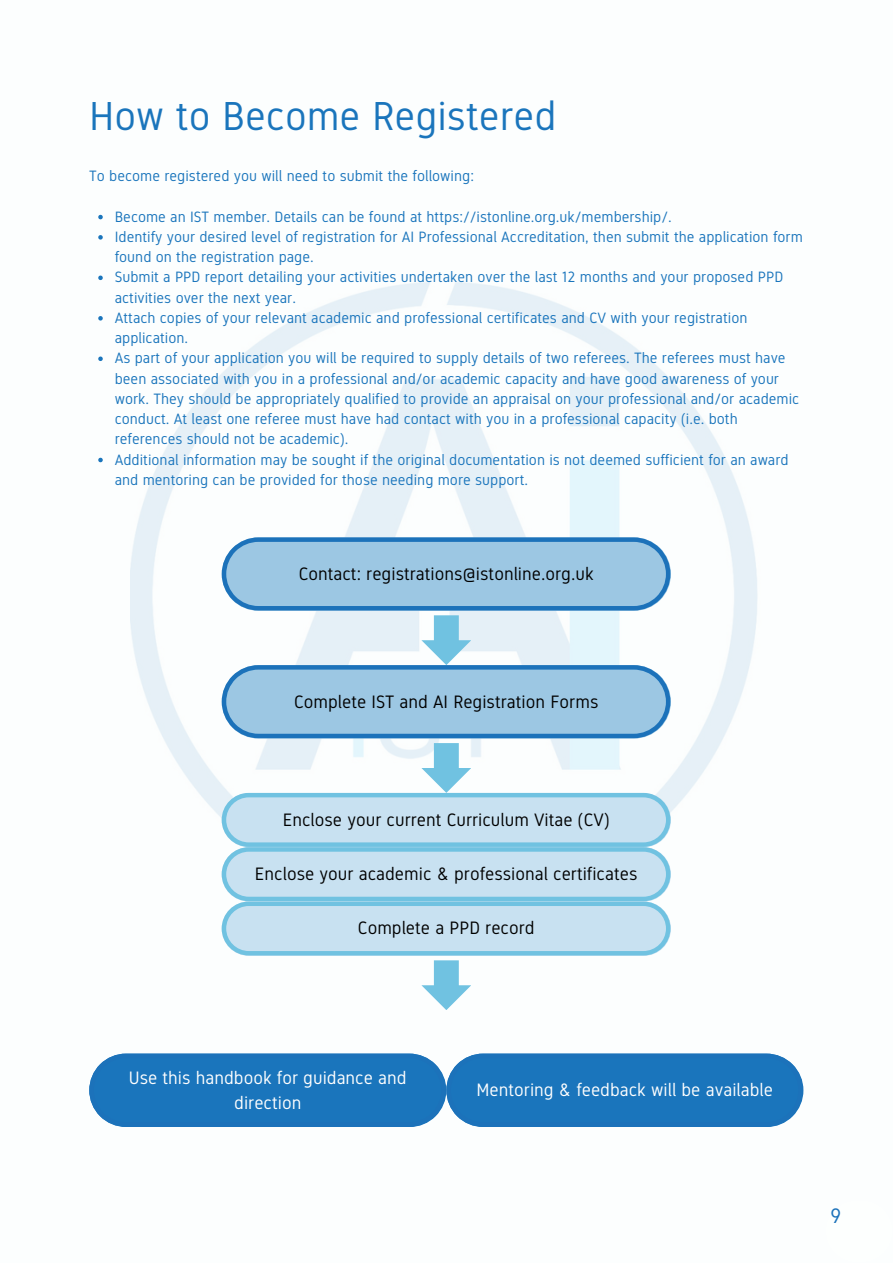
<style>
.page{position:relative;width:893px;height:1264px;background:#fff}
.page>*{position:absolute;margin:0;border:0;box-sizing:border-box;transform-origin:0 0}
.t1{font:40.5px "Gidole";color:#1a75bc}
.t2{font:21px "Gidole";color:#1c72ba}
.t3{font:18px "Gidole";color:#000}
.t4{font:18px/24.8px "Gidole";color:#fff;text-align:center}
.t5{font:15px/20.2px "Gidole";color:#1a75bc}
</style>
<div class="page">
<img style="left:131px;top:282px;width:627px;height:596px">
<div style="left:89px;top:1053px;width:714px;height:73px;background:#1a75bc"></div>
<svg style="left:222px;top:537px;width:449px;height:473px"></svg>
<svg style="left:98px;top:215px;width:5px;height:4px"></svg>
<svg style="left:98px;top:235px;width:5px;height:4px"></svg>
<svg style="left:98px;top:275px;width:5px;height:5px"></svg>
<svg style="left:98px;top:316px;width:5px;height:4px"></svg>
<svg style="left:98px;top:356px;width:5px;height:5px"></svg>
<svg style="left:98px;top:458px;width:5px;height:4px"></svg>
<p class="t1" style="left:89px;top:94px;width:468px">How to Become Registered</p>
<p class="t5" style="left:89px;top:166px;width:386px">To become registered you will need to submit the following:</p>
<p class="t5" style="left:115px;top:206px;width:558px">Become an IST member. Details can be found at https://istonline.org.uk/membership/.</p>
<p class="t5" style="left:115px;top:226px;width:689px">Identify your desired level of registration for AI Professional Accreditation, then submit the application form found on the registration page.</p>
<p class="t5" style="left:115px;top:267px;width:670px">Submit a PPD report detailing your activities undertaken over the last 12 months and your proposed PPD activities over the next year.</p>
<p class="t5" style="left:115px;top:307px;width:634px">Attach copies of your relevant academic and professional certificates and CV with your registration application.</p>
<p class="t5" style="left:115px;top:348px;width:686px">As part of your application you will be required to supply details of two referees. The referees must have been associated with you in a professional and/or academic capacity and have good awareness of your work. They should be appropriately qualified to provide an appraisal on your professional and/or academic conduct. At least one referee must have had contact with you in a professional capacity (i.e. both references should not be academic).</p>
<p class="t5" style="left:115px;top:449px;width:675px">Additional information may be sought if the original documentation is not deemed sufficient for an award and mentoring can be provided for those needing more support.</p>
<p class="t3" style="left:299px;top:564px;width:296px">Contact: registrations@istonline.org.uk</p>
<p class="t3" style="left:294px;top:691px;width:306px">Complete IST and AI Registration Forms</p>
<p class="t3" style="left:283px;top:809px;width:328px">Enclose your current Curriculum Vitae (CV)</p>
<p class="t3" style="left:255px;top:863px;width:384px">Enclose your academic &amp; professional certificates</p>
<p class="t3" style="left:358px;top:917px;width:178px">Complete a PPD record</p>
<p class="t4" style="left:129px;top:1065px;width:279px">Use this handbook for guidance and direction</p>
<p class="t4" style="left:476px;top:1077px;width:298px">Mentoring &amp; feedback will be available</p>
<p class="t2" style="left:830px;top:1203px;width:13px">9</p>
</div>
